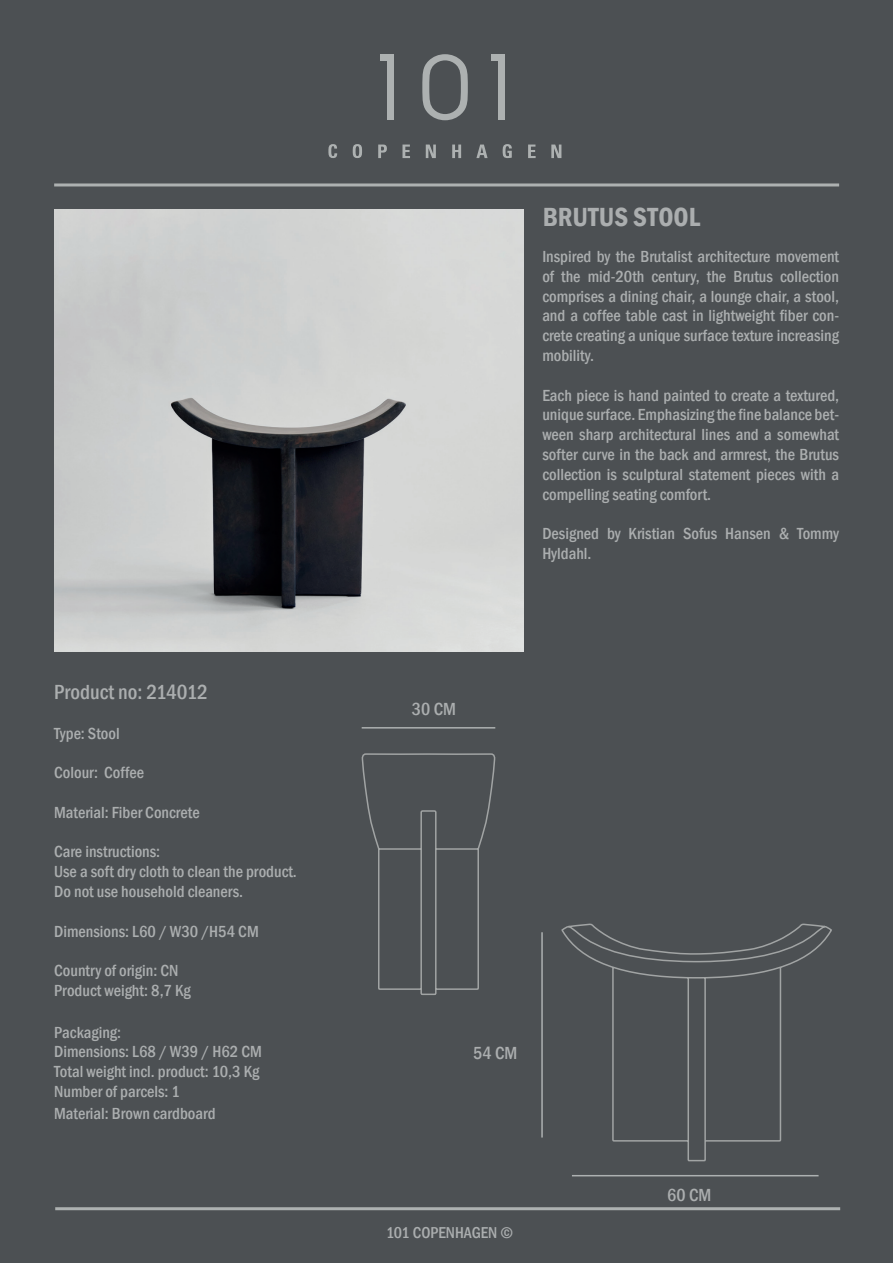
<style>
.page{position:relative;width:893px;height:1263px;background:#4c5053}
.page>*{position:absolute;margin:0;border:0;box-sizing:border-box;transform-origin:0 0}
.t1{font:600 condensed 27px "Franklin Gothic";color:#abaeaf}
.t2{font:500 condensed 21px "Franklin Gothic";color:#abaeaf}
.t3{font:500 condensed 18px "Franklin Gothic";color:#abaeaf}
.t4{font:500 condensed 16.5px/19.8px "Franklin Gothic";color:#abaeaf}
.t5{font:500 condensed 16.2px "Franklin Gothic";color:#abaeaf}
</style>
<div class="page">
<img style="left:54px;top:209px;width:469px;height:443px">
<svg style="left:422px;top:54px;width:46px;height:66px"></svg>
<div style="left:498px;top:58px;width:6px;height:62px;background:#adb1b1"></div>
<div style="left:491px;top:54px;width:13px;height:7px;background:#adb1b1"></div>
<div style="left:387px;top:58px;width:7px;height:62px;background:#adb1b1"></div>
<div style="left:380px;top:54px;width:14px;height:7px;background:#adb1b1"></div>
<svg style="left:328px;top:144px;width:9px;height:14px"></svg>
<svg style="left:353px;top:144px;width:9px;height:14px"></svg>
<svg style="left:378px;top:145px;width:9px;height:13px"></svg>
<svg style="left:402px;top:145px;width:8px;height:13px"></svg>
<svg style="left:426px;top:145px;width:10px;height:13px"></svg>
<svg style="left:452px;top:145px;width:9px;height:13px"></svg>
<svg style="left:476px;top:145px;width:12px;height:13px"></svg>
<svg style="left:503px;top:144px;width:9px;height:14px"></svg>
<svg style="left:528px;top:145px;width:8px;height:13px"></svg>
<svg style="left:551px;top:145px;width:10px;height:13px"></svg>
<hr style="left:54px;top:183px;width:785px;height:3px;background:#adb1b1">
<hr style="left:55px;top:1207px;width:785px;height:3px;background:#adb1b1">
<hr style="left:541px;top:932px;width:2px;height:205px;background:#adb1b1">
<hr style="left:572px;top:1175px;width:247px;height:1px;background:#adb1b1">
<hr style="left:362px;top:727px;width:133px;height:1px;background:#adb1b1">
<svg style="left:561px;top:923px;width:271px;height:239px"></svg>
<svg style="left:361px;top:753px;width:135px;height:242px"></svg>
<p class="t2" style="left:54px;top:678px;width:155px">Product no: 214012</p>
<p class="t4" style="left:54px;top:723px;width:67px">Type: Stool</p>
<p class="t4" style="left:54px;top:763px;width:91px">Colour: Coffee</p>
<p class="t4" style="left:54px;top:802px;width:147px">Material: Fiber Concrete</p>
<p class="t4" style="left:54px;top:842px;width:244px">Care instructions:<br>Use a soft dry cloth to clean the product.<br>Do not use household cleaners.</p>
<p class="t4" style="left:54px;top:921px;width:206px">Dimensions: L60 / W30 /H54 CM</p>
<p class="t4" style="left:54px;top:961px;width:138px">Country of origin: CN<br>Product weight: 8,7 Kg</p>
<p class="t4" style="left:54px;top:1022px;width:209px">Packaging:<br>Dimensions: L68 / W39 / H62 CM<br>Total weight incl. product: 10,3 Kg<br>Number of parcels: 1</p>
<p class="t4" style="left:54px;top:1103px;width:163px">Material: Brown cardboard</p>
<p class="t3" style="left:412px;top:697px;width:46px">30 CM</p>
<h1 class="t1" style="left:543px;top:199px;width:159px">BRUTUS STOOL</h1>
<p class="t4" style="left:542px;top:246px;width:298px;text-align:justify">Inspired by the Brutalist architecture movement of the mid-20th century, the Brutus collection comprises a dining chair, a lounge chair, a stool, and a coffee table cast in lightweight fiber con&shy;crete creating a unique surface texture increasing mobility.</p>
<p class="t4" style="left:542px;top:385px;width:298px;text-align:justify">Each piece is hand painted to create a textured, unique surface. Emphasizing the fine balance bet&shy;ween sharp architectural lines and a somewhat softer curve in the back and armrest, the Brutus collection is sculptural statement pieces with a compelling seating comfort.</p>
<p class="t4" style="left:542px;top:524px;width:298px">Designed by Kristian Sofus Hansen &amp; Tommy<br>Hyldahl.</p>
<p class="t3" style="left:473px;top:1041px;width:46px">54 CM</p>
<p class="t5" style="left:386px;top:1222px;width:128px">101 COPENHAGEN ©</p>
<p class="t3" style="left:667px;top:1183px;width:46px">60 CM</p>
</div>
